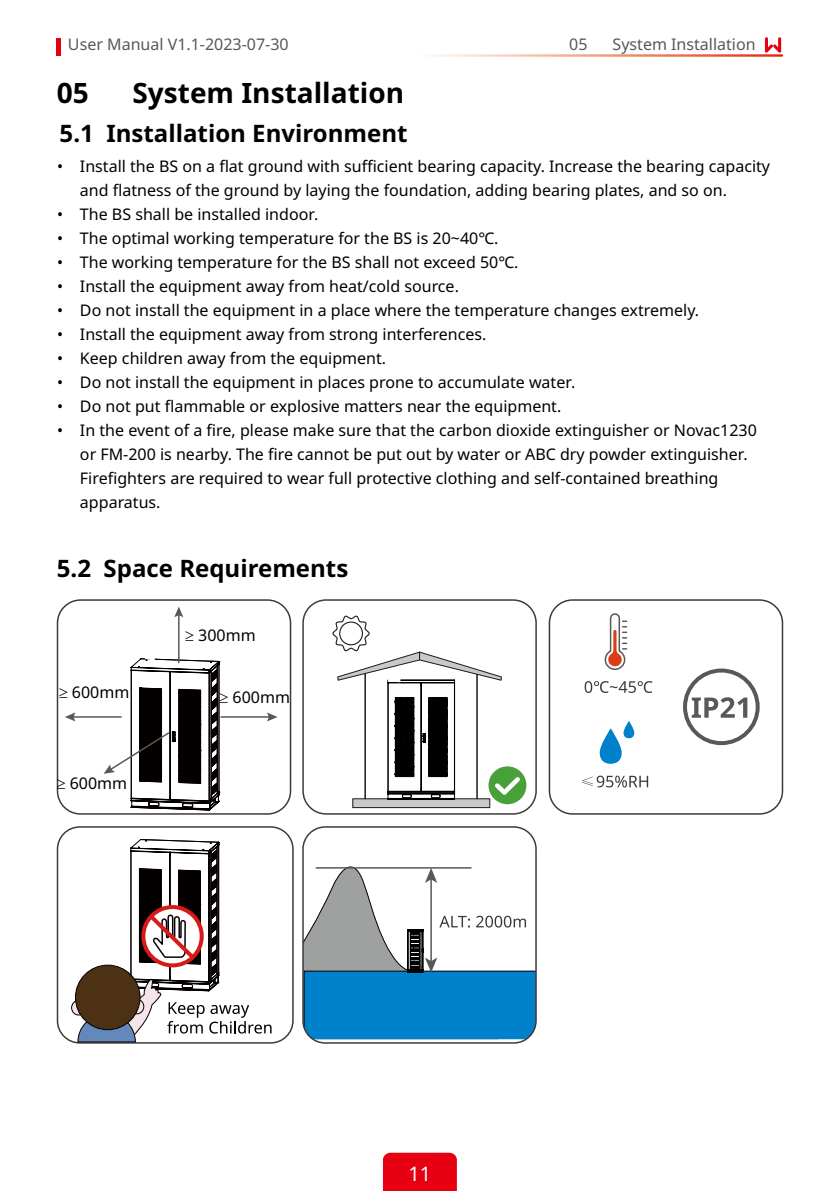
<style>
.page{position:relative;width:840px;height:1191px;background:#fff}
.page>*{position:absolute;margin:0;border:0;box-sizing:border-box;transform-origin:0 0}
.t1{font:700 28px "Noto Sans";color:#000}
.t2{font:700 24px "Noto Sans";color:#000}
.t3{font:20px "Noto Sans";color:#fff}
.t4{font:16px/24px "Noto Sans";color:#000}
.t5{font:16px "Noto Sans";color:#595757}
</style>
<div class="page">
<hr style="left:57px;top:38px;width:4px;height:18px;background:#e60012">
<svg style="left:764px;top:37px;width:16px;height:16px"></svg>
<div style="left:383px;top:1152px;width:73px;height:39px;background:#e60012"></div>
<div style="left:302px;top:599px;width:234px;height:215px;border:2px solid #3e3a39;border-radius:23px"></div>
<div style="left:548px;top:599px;width:234px;height:215px;border:2px solid #3e3a39;border-radius:23px"></div>
<svg style="left:604px;top:613px;width:22px;height:57px"></svg>
<svg style="left:599px;top:728px;width:22px;height:35px"></svg>
<svg style="left:623px;top:721px;width:11px;height:17px"></svg>
<svg style="left:581px;top:775px;width:66px;height:12px"></svg>
<svg style="left:584px;top:681px;width:68px;height:12px"></svg>
<svg style="left:691px;top:697px;width:56px;height:20px"></svg>
<div style="left:682px;top:668px;width:77px;height:77px;border:4px solid #595757;border-radius:50%"></div>
<div style="left:57px;top:599px;width:234px;height:215px;border:2px solid #3e3a39;border-radius:23px"></div>
<div style="left:302px;top:826px;width:234px;height:217px;border:2px solid #3e3a39;border-radius:22px"></div>
<div style="left:57px;top:826px;width:236px;height:217px;border:2px solid #3e3a39;border-radius:22px"></div>
<svg style="left:303px;top:850px;width:232px;height:189px"></svg>
<div style="left:352px;top:798px;width:138px;height:10px;background:#c9cac8;border:1px solid #231815"></div>
<svg style="left:65px;top:599px;width:212px;height:445px"></svg>
<svg style="left:332px;top:615px;width:194px;height:189px"></svg>
<p class="t5" style="left:68px;top:33px;width:222px">User Manual V1.1-2023-07-30</p>
<p class="t5" style="left:569px;top:33px;width:20px">05</p>
<p class="t5" style="left:612px;top:33px;width:144px">System Installation</p>
<h1 class="t1" style="left:57px;top:73px;width:34px">05</h1>
<h1 class="t1" style="left:132px;top:73px;width:273px">System Installation</h1>
<h2 class="t2" style="left:60px;top:116px;width:349px">5.1 Installation Environment</h2>
<p class="t4" style="left:80px;top:155px;width:691px;text-indent:-23px">• Install the BS on a flat ground with sufficient bearing capacity. Increase the bearing capacity and flatness of the ground by laying the foundation, adding bearing plates, and so on.</p>
<p class="t4" style="left:57px;top:203px;width:262px">• The BS shall be installed indoor.</p>
<p class="t4" style="left:57px;top:227px;width:442px">• The optimal working temperature for the BS is 20~40℃.</p>
<p class="t4" style="left:57px;top:251px;width:462px">• The working temperature for the BS shall not exceed 50℃.</p>
<p class="t4" style="left:57px;top:275px;width:403px">• Install the equipment away from heat/cold source.</p>
<p class="t4" style="left:57px;top:299px;width:643px">• Do not install the equipment in a place where the temperature changes extremely.</p>
<p class="t4" style="left:57px;top:323px;width:430px">• Install the equipment away from strong interferences.</p>
<p class="t4" style="left:57px;top:347px;width:330px">• Keep children away from the equipment.</p>
<p class="t4" style="left:57px;top:371px;width:519px">• Do not install the equipment in places prone to accumulate water.</p>
<p class="t4" style="left:57px;top:395px;width:505px">• Do not put flammable or explosive matters near the equipment.</p>
<p class="t4" style="left:80px;top:419px;width:678px;text-indent:-23px">• In the event of a fire, please make sure that the carbon dioxide extinguisher or Novac1230 or FM-200 is nearby. The fire cannot be put out by water or ABC dry powder extinguisher.<br>Firefighters are required to wear full protective clothing and self-contained breathing apparatus.</p>
<h2 class="t2" style="left:57px;top:551px;width:293px">5.2 Space Requirements</h2>
<p class="t4" style="left:185px;top:623px;width:72px">≥ 300mm</p>
<p class="t4" style="left:59px;top:681px;width:72px">≥ 600mm</p>
<p class="t4" style="left:219px;top:686px;width:72px">≥ 600mm</p>
<p class="t4" style="left:57px;top:771px;width:72px">≥ 600mm</p>
<p class="t3" style="left:408px;top:1159px;width:24px">11</p>
</div>
